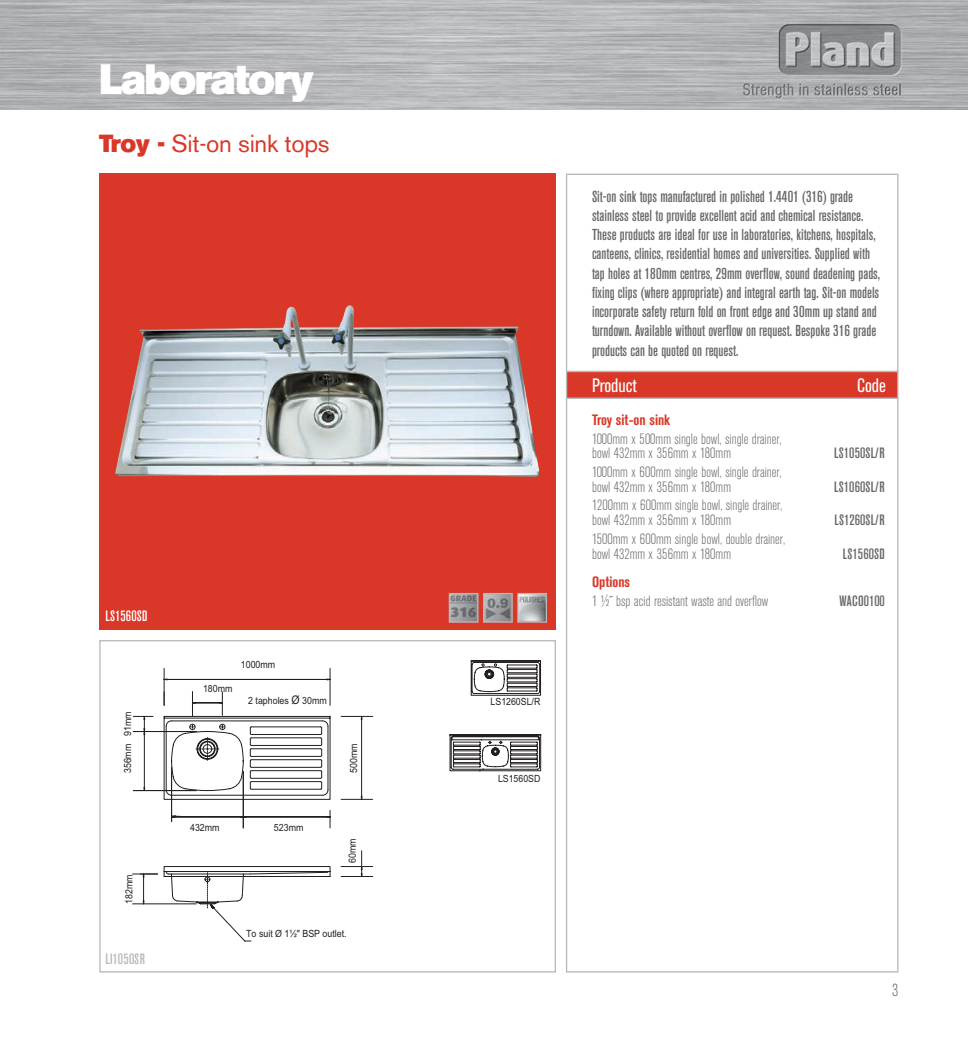
<style>
.page{position:relative;width:968px;height:1042px;background:#fff}
.page>*{position:absolute;margin:0;border:0;box-sizing:border-box;transform-origin:0 0}
.t1{font:42px "Akzidenz Grotesk BE Super";letter-spacing:-.04em;color:#fff}
.t2{font:24.5px "Akzidenz Grotesk BE";letter-spacing:-.01em;color:#d93829}
.t3{font:condensed 19.25px "Akzidenz Grotesk BE";color:#fff}
.t4{font:300 condensed 17.5px "Akzidenz Grotesk BE";color:#67676a}
.t5{font:500 condensed 15.75px/19.2px "Akzidenz Grotesk BE";color:#67676a}
.t6{font:300 condensed 14.88px/14.9px "Akzidenz Grotesk BE";color:#67676a}
.t7{font:500 condensed 14.88px "Akzidenz Grotesk BE";letter-spacing:.02em;color:#67676a}
.t8{font:700 condensed 14.88px "Akzidenz Grotesk BE";color:#d93829}
.t9{font:500 condensed 14.88px "Akzidenz Grotesk BE";color:#67676a}
.t10{font:500 condensed 14.88px "Akzidenz Grotesk BE";letter-spacing:.02em;color:#fff}
.t11{font:500 condensed 14.88px "Akzidenz Grotesk BE";letter-spacing:.02em;color:#b8b9bc}
.t12{font:9.97px "Arial";color:#231f20;scale:.89 1}
.t13{font:9.97px "Arial";color:#231f20;scale:.88 1}
.s1{font-family:"Akzidenz Grotesk BE Super"}
.s2{font-size:11.9px}
</style>
<div class="page">
<img style="left:20px;top:0;width:947px;height:109px">
<svg style="left:0;top:0;width:20px;height:110px;background:#aeafb2"></svg>
<div style="left:99px;top:174px;width:457px;height:456px;background:#d93829"></div>
<img style="left:115px;top:305px;width:425px;height:172px">
<img style="left:519px;top:595px;width:26px;height:26px">
<div style="left:517px;top:593px;width:30px;height:30px;border:1px solid #b8b9bc"></div>
<img style="left:485px;top:595px;width:25px;height:26px">
<div style="left:483px;top:593px;width:29px;height:30px;border:1px solid #b8b9bc"></div>
<img style="left:450px;top:595px;width:26px;height:26px">
<div style="left:448px;top:593px;width:30px;height:30px;border:1px solid #b8b9bc"></div>
<svg style="left:449px;top:734px;width:92px;height:37px"></svg>
<hr style="left:341px;top:876px;width:31px;height:1px;background:#231f20">
<hr style="left:341px;top:866px;width:31px;height:1px;background:#231f20">
<svg style="left:361px;top:851px;width:1px;height:25px"></svg>
<hr style="left:164px;top:679px;width:166px;height:1px;background:#231f20">
<hr style="left:164px;top:668px;width:1px;height:37px;background:#231f20">
<hr style="left:330px;top:668px;width:1px;height:37px;background:#231f20">
<svg style="left:132px;top:691px;width:199px;height:250px"></svg>
<hr style="left:361px;top:716px;width:1px;height:83px;background:#231f20">
<hr style="left:341px;top:799px;width:31px;height:1px;background:#231f20">
<hr style="left:341px;top:716px;width:31px;height:1px;background:#231f20">
<svg style="left:470px;top:660px;width:71px;height:36px"></svg>
<div style="left:99px;top:640px;width:457px;height:332px;border:1px solid #b8b9bc"></div>
<div style="left:566px;top:174px;width:332px;height:198px;border:1px solid #b8b9bc"></div>
<div style="left:566px;top:371px;width:331px;height:27px;background:#d93829"></div>
<div style="left:566px;top:371px;width:332px;height:28px;border:1px solid #b8b9bc"></div>
<h1 class="t1" style="left:99px;top:55px;width:216px">Laboratory</h1>
<h2 class="t2" style="left:99px;top:129px;width:232px"><span class="s1">Troy -</span> Sit-on sink tops</h2>
<p class="t10" style="left:105px;top:608px;width:43px">LS1560SD</p>
<p class="t12" style="left:121px;top:773px;width:71px;rotate:-90deg">356mm 91mm</p>
<p class="t12" style="left:122px;top:904px;width:35px;rotate:-90deg">182mm</p>
<p class="t11" style="left:105px;top:950px;width:41px">LI1050SR</p>
<p class="t12" style="left:203px;top:682px;width:35px">180mm</p>
<p class="t12" style="left:241px;top:658px;width:40px">1000mm</p>
<p class="t12" style="left:248px;top:694px;width:90px">2 tapholes <span class="s2">Ø</span> 30mm</p>
<p class="t12" style="left:190px;top:821px;width:35px">432mm</p>
<p class="t12" style="left:274px;top:821px;width:35px">523mm</p>
<p class="t12" style="left:347px;top:773px;width:35px;rotate:-90deg">500mm</p>
<p class="t12" style="left:346px;top:863px;width:29px;rotate:-90deg">60mm</p>
<p class="t12" style="left:246px;top:926px;width:114px">To suit Ø 1½" BSP outlet.</p>
<p class="t13" style="left:490px;top:695px;width:58px">LS1260SL/R</p>
<p class="t13" style="left:498px;top:772px;width:50px">LS1560SD</p>
<p class="t5" style="left:592px;top:187px;width:289px">Sit-on sink tops manufactured in polished 1.4401 (316) grade stainless steel to provide excellent acid and chemical resistance.<br>These products are ideal for use in laboratories, kitchens, hospitals, canteens, clinics, residential homes and universities. Supplied with tap holes at 180mm centres, 29mm overflow, sound deadening pads, fixing clips (where appropriate) and integral earth tag. Sit-on models incorporate safety return fold on front edge and 30mm up stand and turndown. Available without overflow on request. Bespoke 316 grade products can be quoted on request.</p>
<p class="t3" style="left:592px;top:375px;width:46px">Product</p>
<p class="t3" style="left:856px;top:375px;width:30px">Code</p>
<p class="t8" style="left:592px;top:411px;width:80px">Troy sit-on sink</p>
<p class="t6" style="left:592px;top:431px;width:191px">1000mm x 500mm single bowl, single drainer, bowl 432mm x 356mm x 180mm</p>
<p class="t6" style="left:592px;top:465px;width:191px">1000mm x 600mm single bowl, single drainer, bowl 432mm x 356mm x 180mm</p>
<p class="t6" style="left:592px;top:498px;width:192px">1200mm x 600mm single bowl, single drainer, bowl 432mm x 356mm x 180mm</p>
<p class="t6" style="left:592px;top:532px;width:195px">1500mm x 600mm single bowl, double drainer, bowl 432mm x 356mm x 180mm</p>
<p class="t7" style="left:834px;top:445px;width:52px">LS1050SL/R</p>
<p class="t7" style="left:834px;top:478px;width:52px">LS1060SL/R</p>
<p class="t9" style="left:834px;top:512px;width:52px">LS1260SL/R</p>
<p class="t7" style="left:842px;top:545px;width:43px">LS1560SD</p>
<p class="t8" style="left:592px;top:574px;width:40px">Options</p>
<p class="t6" style="left:592px;top:594px;width:178px">1 ½˝ bsp acid resistant waste and overflow</p>
<p class="t9" style="left:839px;top:592px;width:47px">WACO0100</p>
<p class="t4" style="left:892px;top:980px;width:8px">3</p>
</div>
